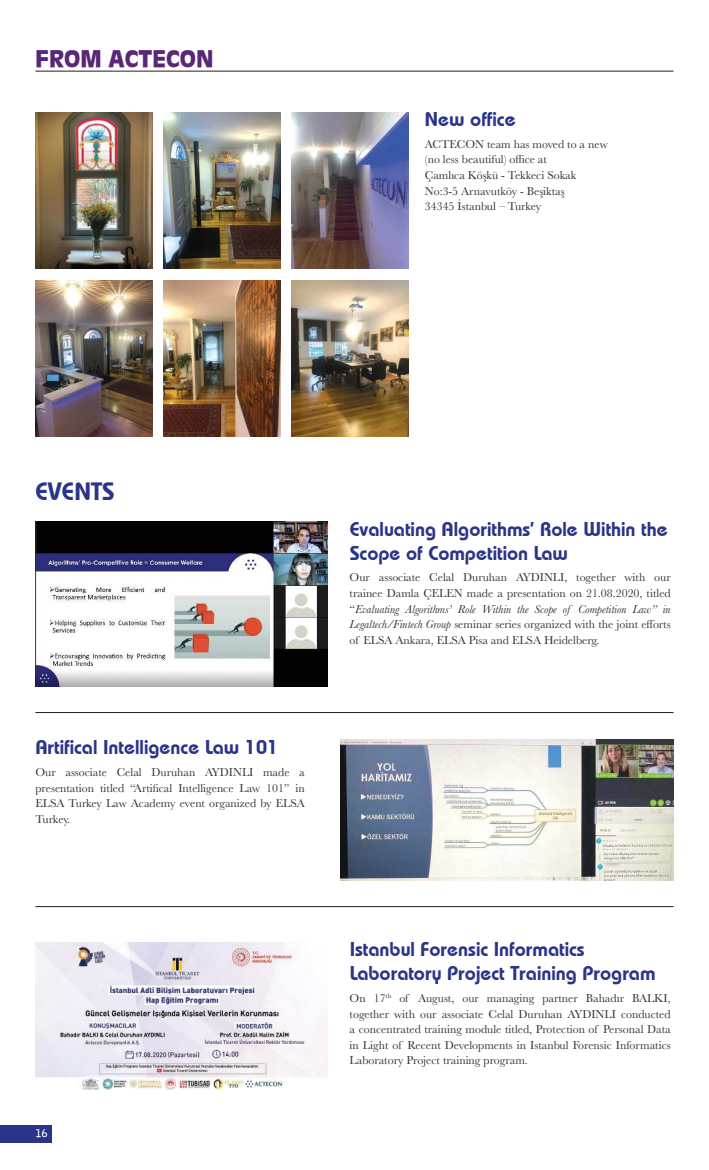
<style>
.page{position:relative;width:709px;height:1170px;background:#fff}
.page>*{position:absolute;margin:0;border:0;box-sizing:border-box;transform-origin:0 0}
.t1{font:25px "Bauhaus Demi";color:#2a3488}
.t2{font:900 22.5px "Antique Olive";color:#5a2776}
.t3{font:19.88px/23.9px "Bauhaus Demi";color:#2a3488}
.t4{font:11.88px/15.6px "Baskerville";color:#323032;text-align:justify}
.t5{font:700 10.62px "Bell Gothic";color:#fff}
.s1{font-style:italic}
</style>
<div class="page">
<div style="left:0;top:1124px;width:52px;height:18px;background:#2a3488"></div>
<hr style="left:35px;top:71px;width:638px;height:1px;background:#221f1f">
<img style="left:35px;top:112px;width:117px;height:157px">
<img style="left:35px;top:280px;width:117px;height:156px">
<img style="left:163px;top:112px;width:117px;height:157px">
<img style="left:163px;top:280px;width:117px;height:156px">
<img style="left:291px;top:112px;width:117px;height:157px">
<img style="left:291px;top:280px;width:117px;height:156px">
<img style="left:35px;top:522px;width:293px;height:165px">
<img style="left:35px;top:942px;width:293px;height:146px">
<hr style="left:35px;top:712px;width:638px;height:1px;background:#221f1f">
<img style="left:340px;top:739px;width:333px;height:141px">
<hr style="left:35px;top:906px;width:638px;height:1px;background:#221f1f">
<h2 class="t2" style="left:35px;top:46px;width:180px">FROM ACTECON</h2>
<h3 class="t3" style="left:425px;top:109px;width:92px">New office</h3>
<p class="t4" style="left:425px;top:136px;width:184px;text-align:left">ACTECON team has moved to a new (no less beautiful) office at<br>Çamlıca Köşkü - Tekkeci Sokak<br>No:3-5 Arnavutköy - Beşiktaş<br>34345 İstanbul – Turkey</p>
<h1 class="t1" style="left:35px;top:480px;width:81px">EVENTS</h1>
<h3 class="t3" style="left:35px;top:736px;width:244px">Artifical Intelligence Law 101</h3>
<p class="t4" style="left:35px;top:764px;width:271px">Our associate Celal Duruhan AYDINLI made a presentation titled “Artifical Intelligence Law 101” in ELSA Turkey Law Academy event organized by ELSA Turkey.</p>
<h3 class="t3" style="left:350px;top:518px;width:319px">Evaluating Algorithms’ Role Within the<br>Scope of Competition Law</h3>
<p class="t4" style="left:349px;top:570px;width:322px">Our associate Celal Duruhan AYDINLI, together with our trainee Damla ÇELEN made a presentation on 21.08.2020, titled “<span class="s1">Evaluating Algorithms’ Role Within the Scope of Competition Law” in Legaltech/Fintech Group</span> seminar series organized with the joint efforts of ELSA Ankara, ELSA Pisa and ELSA Heidelberg.</p>
<p class="t5" style="left:35px;top:1127px;width:13px">16</p>
<h3 class="t3" style="left:350px;top:938px;width:307px">Istanbul Forensic Informatics<br>Laboratory Project Training Program</h3>
<p class="t4" style="left:349px;top:990px;width:322px">On 17<sup>th</sup> of August, our managing partner Bahadır BALKI, together with our associate Celal Duruhan AYDINLI conducted a concentrated training module titled, Protection of Personal Data in Light of Recent Developments in Istanbul Forensic Informatics Laboratory Project training program.</p>
</div>
